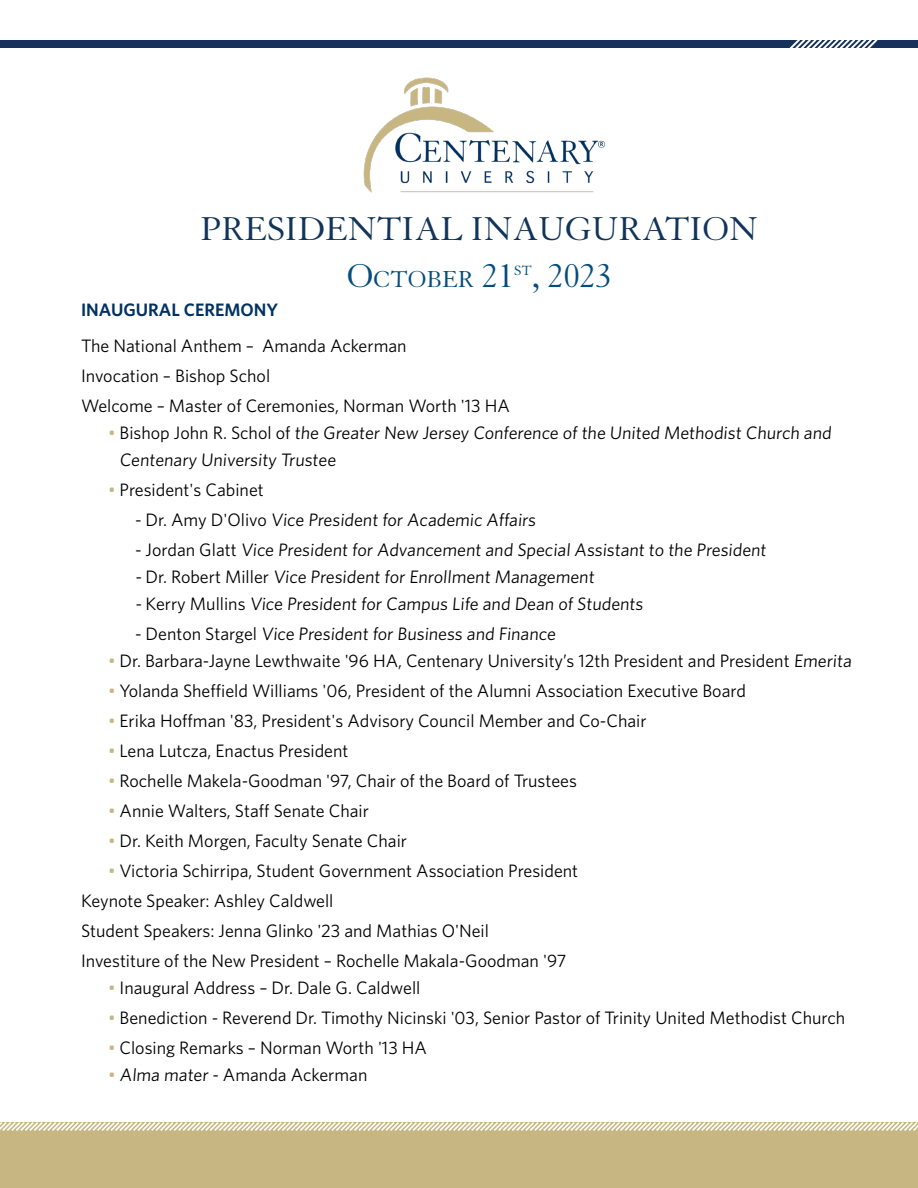
<style>
.page{position:relative;width:918px;height:1188px;background:#fff}
.page>*{position:absolute;margin:0;border:0;box-sizing:border-box;transform-origin:0 0}
.t1{font:36px "Granjon";color:#11345a}
.t2{font:36px "Granjon";color:#044d7c}
.t3{font:25.2px "Granjon";color:#044d7c}
.t4{font:18px/27px "Whitney";color:#000}
.t5{font:600 18px "Whitney";color:#003262}
.t6{font:14.7px "Granjon";color:#044d7c}
.s1{font-size:36px}
.s2{color:#c6b782}
</style>
<div class="page">
<div style="left:0;top:1123px;width:918px;height:65px;background:#c8b682"></div>
<svg style="left:0;top:1122px;width:918px;height:9px"></svg>
<div style="left:0;top:40px;width:918px;height:8px;background:#16315a"></div>
<svg style="left:789px;top:40px;width:89px;height:8px"></svg>
<img style="left:363px;top:77px;width:242px;height:116px">
<p class="t1" style="left:201px;top:209px;width:108px">PRESIDENTIAL</p>
<p class="t1" style="left:471px;top:209px;width:24px">INAUGURATI</p>
<p class="t1" style="left:703px;top:209px;width:55px">ON</p>
<p class="t3" style="left:347px;top:266px;width:169px"><span class="s1">O</span>CTOBER <span class="s1">21</span></p>
<p class="t6" style="left:514px;top:263px;width:19px">ST</p>
<p class="t2" style="left:532px;top:257px;width:81px">, 2023</p>
<p class="t5" style="left:81px;top:299px;width:199px">INAUGURAL CEREMONY</p>
<p class="t4" style="left:81px;top:332px;width:327px">The National Anthem – Amanda Ackerman</p>
<p class="t4" style="left:81px;top:362px;width:191px">Invocation – Bishop Schol</p>
<p class="t4" style="left:81px;top:392px;width:430px">Welcome – Master of Ceremonies, Norman Worth '13 HA</p>
<p class="t4" style="left:120px;top:419px;width:715px;text-indent:-12px"><span class="s2">•</span> Bishop John R. Schol of the Greater New Jersey Conference of the United Methodist Church and<br>Centenary University Trustee</p>
<p class="t4" style="left:108px;top:476px;width:157px"><span class="s2">•</span> President's Cabinet</p>
<p class="t4" style="left:135px;top:506px;width:404px">- Dr. Amy D'Olivo Vice President for Academic Affairs</p>
<p class="t4" style="left:135px;top:536px;width:635px">- Jordan Glatt Vice President for Advancement and Special Assistant to the President</p>
<p class="t4" style="left:135px;top:563px;width:463px">- Dr. Robert Miller Vice President for Enrollment Management</p>
<p class="t4" style="left:135px;top:590px;width:511px">- Kerry Mullins Vice President for Campus Life and Dean of Students</p>
<p class="t4" style="left:135px;top:620px;width:424px">- Denton Stargel Vice President for Business and Finance</p>
<p class="t4" style="left:108px;top:647px;width:747px"><span class="s2">•</span> Dr. Barbara-Jayne Lewthwaite '96 HA, Centenary University’s 12th President and President Emerita</p>
<p class="t4" style="left:108px;top:677px;width:639px"><span class="s2">•</span> Yolanda Sheffield Williams '06, President of the Alumni Association Executive Board</p>
<p class="t4" style="left:108px;top:707px;width:540px"><span class="s2">•</span> Erika Hoffman '83, President's Advisory Council Member and Co-Chair</p>
<p class="t4" style="left:108px;top:737px;width:242px"><span class="s2">•</span> Lena Lutcza, Enactus President</p>
<p class="t4" style="left:108px;top:767px;width:470px"><span class="s2">•</span> Rochelle Makela-Goodman '97, Chair of the Board of Trustees</p>
<p class="t4" style="left:108px;top:797px;width:263px"><span class="s2">•</span> Annie Walters, Staff Senate Chair</p>
<p class="t4" style="left:108px;top:827px;width:301px"><span class="s2">•</span> Dr. Keith Morgen, Faculty Senate Chair</p>
<p class="t4" style="left:108px;top:857px;width:472px"><span class="s2">•</span> Victoria Schirripa, Student Government Association President</p>
<p class="t4" style="left:81px;top:887px;width:254px">Keynote Speaker: Ashley Caldwell</p>
<p class="t4" style="left:81px;top:917px;width:410px">Student Speakers: Jenna Glinko '23 and Mathias O'Neil</p>
<p class="t4" style="left:81px;top:947px;width:487px">Investiture of the New President – Rochelle Makala-Goodman '97</p>
<p class="t4" style="left:108px;top:974px;width:314px"><span class="s2">•</span> Inaugural Address – Dr. Dale G. Caldwell</p>
<p class="t4" style="left:108px;top:1004px;width:739px"><span class="s2">•</span> Benediction - Reverend Dr. Timothy Nicinski '03, Senior Pastor of Trinity United Methodist Church</p>
<p class="t4" style="left:108px;top:1034px;width:320px"><span class="s2">•</span> Closing Remarks – Norman Worth '13 HA</p>
<p class="t4" style="left:108px;top:1061px;width:261px"><span class="s2">•</span> Alma mater - Amanda Ackerman</p>
</div>
